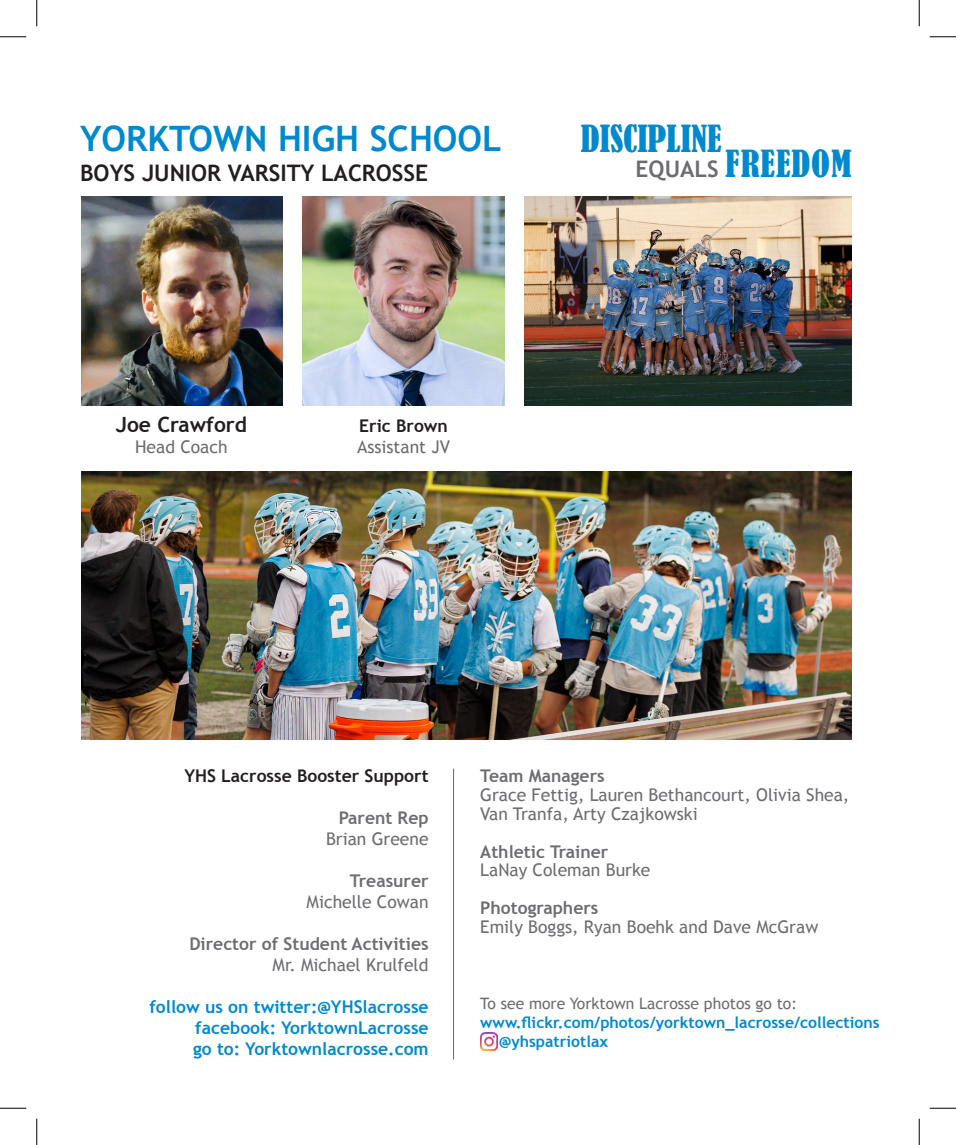
<style>
.page{position:relative;width:956px;height:1145px;background:#fff}
.page>*{position:absolute;margin:0;border:0;box-sizing:border-box;transform-origin:0 0}
.t1{font:700 35px "Trebuchet MS";color:#0089cf}
.t2{font:condensed 35px "Bernard";letter-spacing:.025em;color:#0089cf}
.t3{font:condensed 35px "Bernard";color:#0089cf}
.t4{font:700 22.75px "Trebuchet MS";color:#231f20}
.t5{font:700 21px "Trebuchet MS";color:#231f20}
.t6{font:17.5px "Trebuchet MS";color:#6c6d70}
.t7{font:700 17.5px "Trebuchet MS";color:#6c6d70}
.t8{font:700 17.5px "Trebuchet MS";color:#0089cf}
.t9{font:700 17.5px "Trebuchet MS";color:#231f20}
.t10{font:700 15.75px "Trebuchet MS";color:#0089cf}
.t11{font:15.75px "Trebuchet MS";color:#6c6d70}
.s1{font-family:"Trebuchet MS";font-weight:700;font-stretch:normal;font-size:22.75px;color:#6c6d70}
</style>
<div class="page">
<hr style="left:453px;top:768px;width:1px;height:291px;background:#0089cf">
<img style="left:303px;top:197px;width:201px;height:209px">
<img style="left:81px;top:197px;width:202px;height:209px">
<img style="left:524px;top:197px;width:327px;height:209px">
<img style="left:81px;top:471px;width:770px;height:268px">
<img style="left:480px;top:1032px;width:18px;height:18px">
<svg style="left:0;top:36px;width:26px;height:1px"></svg>
<svg style="left:929px;top:36px;width:27px;height:1px"></svg>
<svg style="left:0;top:1107px;width:26px;height:1px"></svg>
<svg style="left:929px;top:1107px;width:27px;height:1px"></svg>
<svg style="left:36px;top:0;width:1px;height:26px"></svg>
<svg style="left:36px;top:1118px;width:1px;height:26px"></svg>
<svg style="left:918px;top:0;width:1px;height:26px"></svg>
<svg style="left:918px;top:1118px;width:1px;height:26px"></svg>
<p class="t1" style="left:80px;top:117px;width:423px">YORKTOWN HIGH SCHOOL</p>
<p class="t4" style="left:80px;top:158px;width:349px">BOYS JUNIOR VARSITY LACROSSE</p>
<p class="t3" style="left:581px;top:118px;width:142px">DISCIPLINE</p>
<p class="t2" style="left:635px;top:143px;width:217px"><span class="s1">EQUALS</span> FREEDOM</p>
<p class="t5" style="left:116px;top:411px;width:133px">Joe Crawford</p>
<p class="t6" style="left:135px;top:436px;width:94px">Head Coach</p>
<p class="t9" style="left:359px;top:414px;width:90px">Eric Brown</p>
<p class="t6" style="left:357px;top:436px;width:95px">Assistant JV</p>
<p class="t9" style="left:184px;top:764px;width:246px">YHS Lacrosse Booster Support</p>
<p class="t7" style="left:339px;top:806px;width:91px">Parent Rep</p>
<p class="t6" style="left:326px;top:828px;width:104px">Brian Greene</p>
<p class="t7" style="left:350px;top:869px;width:80px">Treasurer</p>
<p class="t6" style="left:306px;top:891px;width:123px">Michelle Cowan</p>
<p class="t7" style="left:189px;top:932px;width:241px">Director of Student Activities</p>
<p class="t6" style="left:272px;top:954px;width:157px">Mr. Michael Krulfeld</p>
<p class="t8" style="left:149px;top:995px;width:281px">follow us on twitter:@YHSlacrosse</p>
<p class="t8" style="left:195px;top:1016px;width:235px">facebook: YorktownLacrosse</p>
<p class="t8" style="left:193px;top:1037px;width:237px">go to: Yorktownlacrosse.com</p>
<p class="t7" style="left:480px;top:764px;width:126px">Team Managers</p>
<p class="t6" style="left:480px;top:784px;width:370px">Grace Fettig, Lauren Bethancourt, Olivia Shea,</p>
<p class="t6" style="left:480px;top:803px;width:219px">Van Tranfa, Arty Czajkowski</p>
<p class="t7" style="left:480px;top:840px;width:129px">Athletic Trainer</p>
<p class="t6" style="left:480px;top:860px;width:172px">LaNay Coleman Burke</p>
<p class="t7" style="left:480px;top:897px;width:120px">Photographers</p>
<p class="t6" style="left:480px;top:916px;width:339px">Emily Boggs, Ryan Boehk and Dave McGraw</p>
<p class="t11" style="left:480px;top:994px;width:318px">To see more Yorktown Lacrosse photos go to:</p>
<p class="t10" style="left:480px;top:1012px;width:401px">www.flickr.com/photos/yorktown_lacrosse/collections</p>
<p class="t10" style="left:499px;top:1031px;width:110px">@yhspatriotlax</p>
</div>
